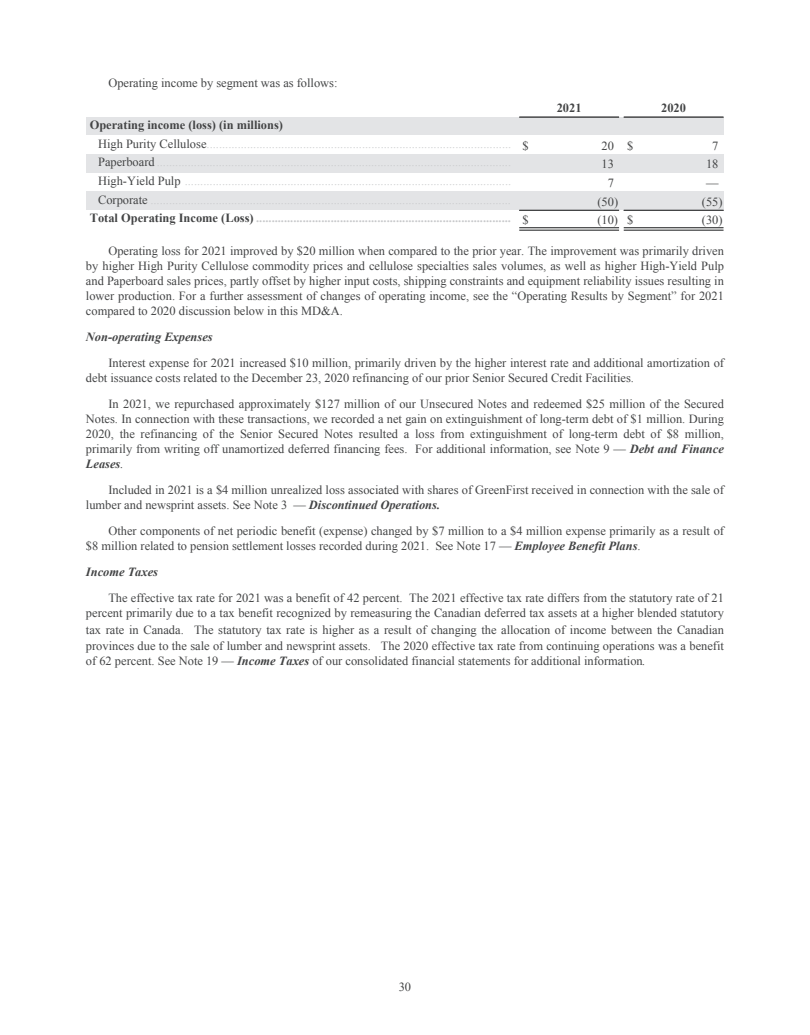
<style>
.page{position:relative;width:810px;height:1035px;background:#fff}
.page>*{position:absolute;margin:0;border:0;box-sizing:border-box;transform-origin:0 0}
.t1{font:12.38px/14.9px "Times New Roman";color:#434445}
.t2{font:12.38px/18.9px "Times New Roman";color:#c8c9cb}
.t3{font:700 12.38px "Times New Roman";color:#c8c9cb}
.t4{font:italic 700 12.38px "Times New Roman";color:#434445}
.t5{font:700 12.38px "Times New Roman";color:#434445}
.s1{font-weight:700;color:#434445}
.s2{color:#434445}
.s3{font-weight:400;color:#434445}
.s4{font-weight:700;font-style:italic}
.s5{font-style:italic}
</style>
<div class="page">
<div style="left:86px;top:117px;width:638px;height:19px;background:#e3e4e6"></div>
<div style="left:86px;top:154px;width:638px;height:19px;background:#e3e4e6"></div>
<div style="left:86px;top:192px;width:638px;height:18px;background:#e3e4e6"></div>
<hr style="left:519px;top:116px;width:100px;height:1px;background:#434445">
<hr style="left:519px;top:117px;width:100px;height:1px;background:#434445">
<hr style="left:624px;top:116px;width:100px;height:1px;background:#434445">
<hr style="left:624px;top:117px;width:100px;height:1px;background:#434445">
<hr style="left:519px;top:210px;width:100px;height:1px;background:#434445">
<hr style="left:624px;top:210px;width:100px;height:1px;background:#434445">
<hr style="left:519px;top:230px;width:100px;height:1px;background:#434445">
<hr style="left:519px;top:227px;width:100px;height:1px;background:#434445">
<hr style="left:624px;top:230px;width:100px;height:1px;background:#434445">
<hr style="left:624px;top:227px;width:100px;height:1px;background:#434445">
<p class="t1" style="left:108px;top:75px;width:231px">Operating income by segment was as follows:</p>
<p class="t2" style="left:98px;top:115px;width:432px;text-indent:-8px"><span class="s1">Operating income (loss) (in millions)<br></span><span class="s2">High Purity Cellulose</span>.................................................................................................. <span class="s2">$</span></p>
<p class="t5" style="left:557px;top:101px;width:26px">2021</p>
<p class="t5" style="left:661px;top:101px;width:26px">2020</p>
<p class="t1" style="left:602px;top:138px;width:33px">20 $</p>
<p class="t1" style="left:712px;top:138px;width:8px">7</p>
<p class="t1" style="left:602px;top:157px;width:14px">13</p>
<p class="t1" style="left:706px;top:157px;width:14px">18</p>
<p class="t2" style="left:98px;top:171px;width:415px"><span class="s2">High-Yield Pulp</span> .........................................................................................................</p>
<p class="t1" style="left:608px;top:175px;width:8px">7</p>
<p class="t1" style="left:706px;top:175px;width:14px">—</p>
<p class="t1" style="left:597px;top:194px;width:22px">(50)</p>
<p class="t1" style="left:702px;top:194px;width:22px">(55)</p>
<p class="t3" style="left:90px;top:211px;width:441px"><span class="s2">Total Operating Income (Loss)</span> .................................................................................. <span class="s3">$</span></p>
<p class="t1" style="left:597px;top:213px;width:37px">(10) $</p>
<p class="t1" style="left:702px;top:213px;width:22px">(30)</p>
<p class="t1" style="left:86px;top:243px;width:640px;text-align:justify;text-indent:22px">Operating loss for 2021 improved by $20 million when compared to the prior year. The improvement was primarily driven by higher High Purity Cellulose commodity prices and cellulose specialties sales volumes, as well as higher High-Yield Pulp and Paperboard sales prices, partly offset by higher input costs, shipping constraints and equipment reliability issues resulting in lower production. For a further assessment of changes of operating income, see the “Operating Results by Segment” for 2021 compared to 2020 discussion below in this MD&amp;A.</p>
<p class="t4" style="left:86px;top:330px;width:128px">Non-operating Expenses</p>
<p class="t1" style="left:86px;top:355px;width:640px;text-indent:22px">Interest expense for 2021 increased $10 million, primarily driven by the higher interest rate and additional amortization of debt issuance costs related to the December 23, 2020 refinancing of our prior Senior Secured Credit Facilities.</p>
<p class="t1" style="left:86px;top:396px;width:640px;text-align:justify;text-indent:22px">In 2021, we repurchased approximately $127 million of our Unsecured Notes and redeemed $25 million of the Secured Notes. In connection with these transactions, we recorded a net gain on extinguishment of long-term debt of $1 million. During 2020, the refinancing of the Senior Secured Notes resulted a loss from extinguishment of long-term debt of $8 million, primarily from writing off unamortized deferred financing fees. For additional information, see Note 9 — <span class="s4">Debt and Finance Leases</span><span class="s5">.</span></p>
<p class="t1" style="left:86px;top:482px;width:639px;text-indent:22px">Included in 2021 is a $4 million unrealized loss associated with shares of GreenFirst received in connection with the sale of lumber and newsprint assets. See Note 3 — <span class="s4">Discontinued Operations.</span></p>
<p class="t1" style="left:86px;top:523px;width:640px;text-indent:22px">Other components of net periodic benefit (expense) changed by $7 million to a $4 million expense primarily as a result of $8 million related to pension settlement losses recorded during 2021. See Note 17 — <span class="s4">Employee Benefit Plans</span>.</p>
<p class="t4" style="left:86px;top:565px;width:74px">Income Taxes</p>
<p class="t1" style="left:86px;top:590px;width:640px;text-align:right">The effective tax rate for 2021 was a benefit of 42 percent. The 2021 effective tax rate differs from the statutory rate of 21 percent primarily due to a tax benefit recognized by remeasuring the Canadian deferred tax assets at a higher blended statutory</p>
<p class="t1" style="left:86px;top:621px;width:640px;line-height:16.1px">tax rate in Canada. The statutory tax rate is higher as a result of changing the allocation of income between the Canadian provinces due to the sale of lumber and newsprint assets. The 2020 effective tax rate from continuing operations was a benefit</p>
<p class="t1" style="left:86px;top:653px;width:561px">of 62 percent. See Note 19 — <span class="s4">Income Taxes</span> of our consolidated financial statements for additional information<span class="s5">.</span></p>
<p class="t1" style="left:399px;top:979px;width:14px">30</p>
</div>
